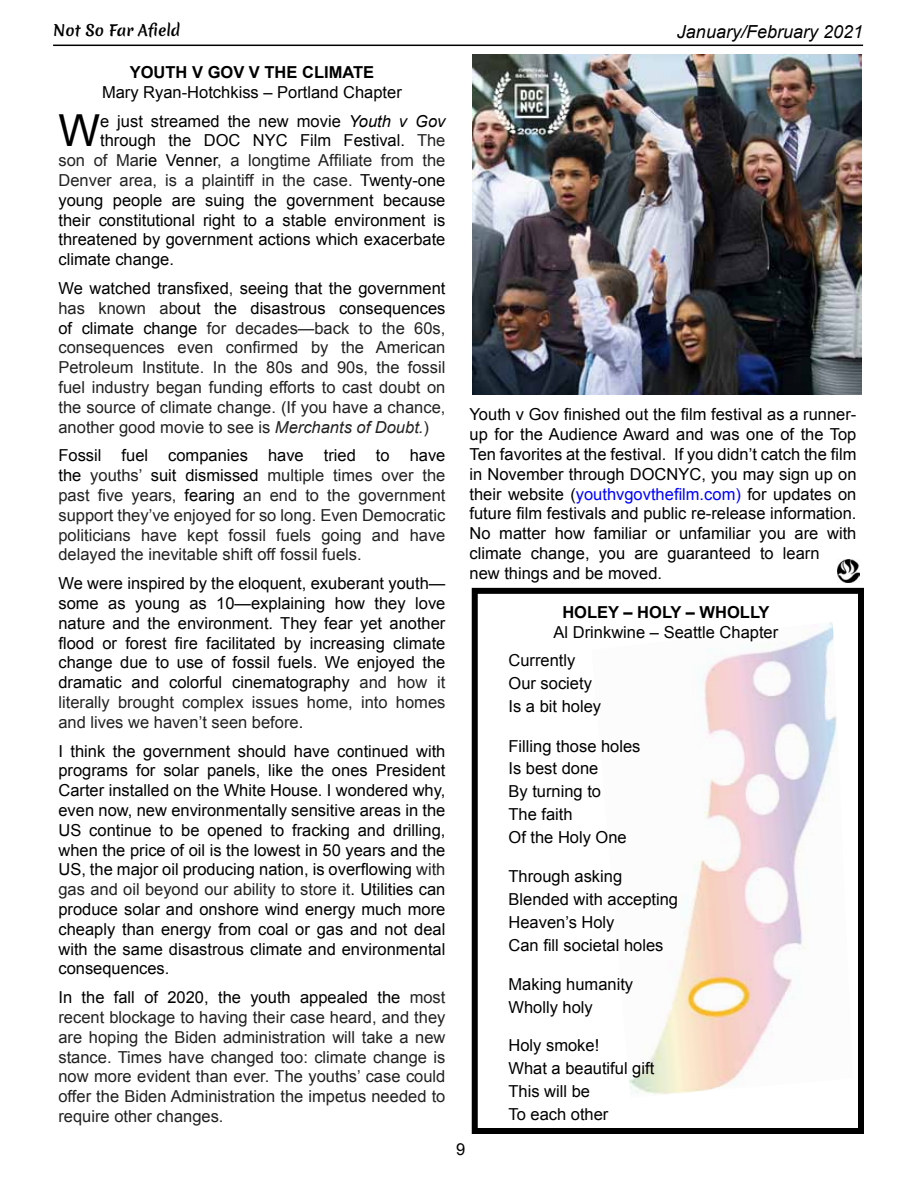
<style>
.page{position:relative;width:918px;height:1188px;background:#fff}
.page>*{position:absolute;margin:0;border:0;box-sizing:border-box;transform-origin:0 0}
.t1{font:44.1px "Arial";color:#000}
.t2{font:italic 18px "Arial";color:#000}
.t3{font:16.5px/19.8px "Arial";color:#000}
.t4{font:16.5px/19.8px "Arial";color:#222;text-align:justify}
.t5{font:700 16.5px "Arial";color:#000}
.t6{font:15px "Merienda One";color:#000}
.s1{font-style:italic}
.s2{color:#222}
.s3{color:#000}
.s4{color:#00f}
</style>
<div class="page">
<hr style="left:53px;top:45px;width:810px;height:1px;background:#000">
<img style="left:472px;top:54px;width:389px;height:341px">
<img style="left:629px;top:622px;width:208px;height:473px">
<div style="left:472px;top:588px;width:392px;height:546px;border:6px solid #000"></div>
<img style="left:837px;top:560px;width:23px;height:23px">
<p class="t6" style="left:53px;top:19px;width:129px">Not So Far Afield</p>
<p class="t5" style="left:130px;top:61px;width:246px">YOUTH V GOV V THE CLIMATE</p>
<p class="t3" style="left:102px;top:82px;width:301px">Mary Ryan-Hotchkiss – Portland Chapter</p>
<h1 class="t1" style="left:58px;top:102px;width:43px">W</h1>
<p class="t3" style="left:100px;top:111px;width:347px">e just streamed the new movie <span class="s1">Youth v Gov</span></p>
<p class="t3" style="left:100px;top:131px;width:347px">through the DOC NYC Film Festival. <span class="s2">The</span></p>
<p class="t4" style="left:59px;top:151px;width:388px">son of Ma<span class="s3">rie Venner</span>, a longtime Affiliate from the</p>
<p class="t4" style="left:59px;top:170px;width:388px">Denver area, is a plaintiff in the case. <span class="s3">Twenty-one</span></p>
<p class="t3" style="left:59px;top:190px;width:388px">young people are suing the government because</p>
<p class="t3" style="left:59px;top:210px;width:388px">their constitutional right to a stable environment is</p>
<p class="t3" style="left:59px;top:230px;width:388px">threatened by government actions which exacerbate</p>
<p class="t3" style="left:59px;top:250px;width:114px">climate change.</p>
<p class="t4" style="left:58px;top:278px;width:388px"><span class="s3">We watched transfixed</span>, <span class="s3">seeing that the government </span>has known ab<span class="s3">out the disastrous consequences of climate change</span> for decades—back to the 60s, consequences even confirmed by the American Petroleum Institute. In the 80s and 90s, the fossil fuel industry began funding efforts to cast doubt on the source of climate change. (If you have a chance, another good movie to see is <span class="s1">Merchants of Doubt.</span>)</p>
<p class="t4" style="left:58px;top:446px;width:388px"><span class="s3">Fossil fuel companies have tried to have the</span> youths’ <span class="s3">suit dismissed</span> multiple times over the past five years, <span class="s3">fearing</span> an end to the government support they’ve enjoyed for so long. Even Democratic politicians have kept fossil fuels going and have delayed the inevitable shift off fossil fuels.</p>
<p class="t3" style="left:58px;top:574px;width:389px;text-align:justify">We were inspired by the eloquent, exuberant youth— some as young as 10—explaining how they love nature and the environment. They fear yet another flood or forest fire facilitated by increasing climate change due to use of fossil fuels. We enjoyed the dramatic and colorful cinematography <span class="s2">and how it literally brought complex issues home, into homes and lives we haven’t seen before</span>.</p>
<p class="t3" style="left:58px;top:741px;width:389px;text-align:justify">I think the government should have continued with programs for solar panels, like the ones President Carter installed on the White House. I wondered why, even now, new environmentally sensitive areas in the US continue to be opened to fracking and drilling, when the price of oil is the lowest in 50 years and the US, the major oil producing nation, is overflowing <span class="s2">with gas and oil beyond our ability to store it</span>. Utilities can produce solar and onshore wind energy much more cheaply than energy from coal or gas and not deal with the same disastrous climate and environmental consequences.</p>
<p class="t4" style="left:58px;top:988px;width:389px"><span class="s3">In the fall of 2020, the youth appealed the</span> most recent blockage to having their case heard, and they are hoping the Biden administration will take a new stance. Times have changed too: climate change is now more evident than ever. The youths’ case could offer the Biden Administration the impetus needed to require other changes.</p>
<p class="t2" style="left:677px;top:20px;width:188px">January/February 2021</p>
<p class="t3" style="left:470px;top:405px;width:389px">Youth v Gov finished out the film festival as a runner&shy;up for the Audience Award and was one of the Top Ten favorites at the festival. If you didn’t catch the film in November through DOCNYC, you may sign up on their website (<span class="s4">youthvgovthefilm.com)</span> for updates on future film festivals and public re-release information.<br>No matter how familiar or unfamiliar you are with climate change, you are guaranteed to learn<br>new things and be moved.</p>
<p class="t5" style="left:562px;top:601px;width:209px">HOLEY – HOLY – WHOLLY</p>
<p class="t3" style="left:508px;top:618px;width:271px;line-height:28.8px;text-indent:45px">Al Drinkwine – Seattle Chapter<br>Currently</p>
<p class="t3" style="left:508px;top:672px;width:94px;line-height:22.8px">Our society<br>Is a bit holey</p>
<p class="t3" style="left:508px;top:735px;width:134px;line-height:22.8px">Filling those holes<br>Is best done<br>By turning to<br>The faith<br>Of the Holy One</p>
<p class="t3" style="left:508px;top:865px;width:171px;line-height:22.8px">Through asking<br>Blended with accepting<br>Heaven’s Holy<br>Can fill societal holes</p>
<p class="t3" style="left:508px;top:973px;width:126px;line-height:22.8px">Making humanity<br>Wholly holy</p>
<p class="t3" style="left:508px;top:1034px;width:147px;line-height:22.8px">Holy smoke!<br>What a beautiful gift<br>This will be<br>To each other</p>
<p class="t3" style="left:456px;top:1139px;width:11px">9</p>
</div>
